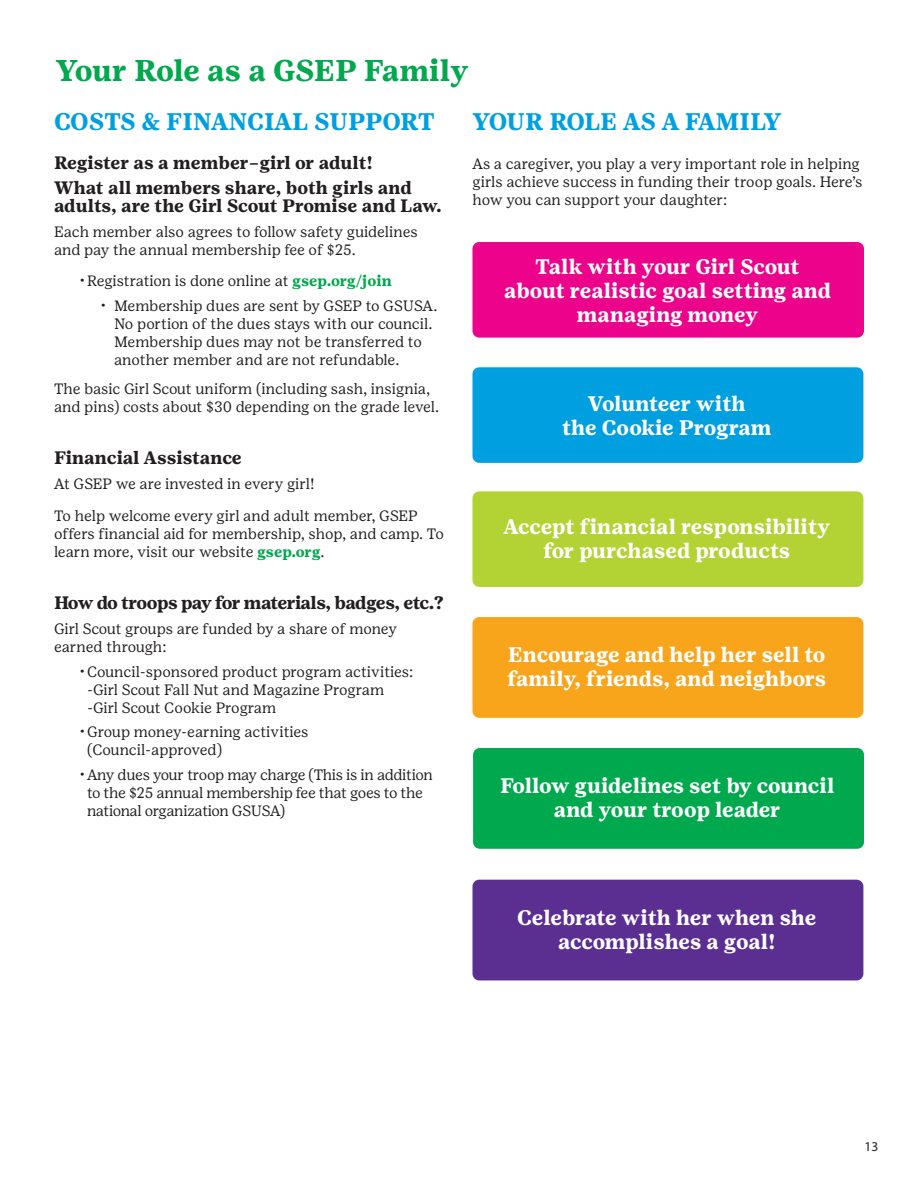
<style>
.page{position:relative;width:918px;height:1188px;background:#fff}
.page>*{position:absolute;margin:0;border:0;box-sizing:border-box;transform-origin:0 0}
.Section_Header{font:700 30px "Girl Scout Text";letter-spacing:-.02em;color:#00a84e}
.Sub-Section_Head{font:700 24px "Girl Scout Text";color:#009fdf}
.Body{font:700 24px "Girl Scout Text";letter-spacing:-.025em;color:#009fdf}
.Sub-Section_Head-2{font:700 21px/24px "Girl Scout Text";color:#fff;text-align:center}
.Body-2{font:700 18px/18px "Girl Scout Text";color:#231f20}
.Sub-Head{font:700 18px "Girl Scout Text";color:#231f20}
.Sub-Head-2{font:700 18px "Girl Scout Text";letter-spacing:-.02em;color:#231f20}
.Body-3{font:15px/18px "Girl Scout Text";color:#231f20}
.bullets{font:15px/18px "Girl Scout Text";letter-spacing:-.015em;color:#231f20}
.t1{font:13.5px "Myriad Pro";color:#231f20}
.s1{font-weight:700;color:#00a84e}
</style>
<div class="page">
<div style="left:472px;top:242px;width:392px;height:96px;background:#ed028c;border-radius:7px"></div>
<div style="left:472px;top:617px;width:391px;height:101px;background:#f9a51b;border-radius:7px"></div>
<div style="left:473px;top:748px;width:391px;height:101px;background:#00a84e;border-radius:7px"></div>
<div style="left:472px;top:367px;width:391px;height:96px;background:#009fdf;border-radius:7px"></div>
<div style="left:472px;top:491px;width:391px;height:96px;background:#b3d234;border-radius:7px"></div>
<div style="left:472px;top:880px;width:391px;height:100px;background:#5b2e91;border-radius:7px"></div>
<p class="Section_Header" style="left:56px;top:53px;width:414px">Your Role as a GSEP Family</p>
<p class="Sub-Section_Head" style="left:54px;top:107px;width:382px">COSTS &amp; FINANCIAL SUPPORT</p>
<p class="Sub-Head" style="left:54px;top:152px;width:320px">Register as a member–girl or adult!</p>
<p class="Body-2" style="left:54px;top:179px;width:389px">What all members share, both girls and adults, are the Girl Scout Promise and Law.</p>
<p class="Body-3" style="left:54px;top:222px;width:365px">Each member also agrees to follow safety guidelines and pay the annual membership fee of $25.</p>
<p class="bullets" style="left:80px;top:272px;width:314px">•Registration is done online at <span class="s1">gsep.org/join</span></p>
<p class="bullets" style="left:114px;top:297px;width:325px;text-indent:-14px">• Membership dues are sent by GSEP to GSUSA.<br>No portion of the dues stays with our council.<br>Membership dues may not be transferred to another member and are not refundable.</p>
<p class="Body-3" style="left:54px;top:379px;width:387px">The basic Girl Scout uniform (including sash, insignia, and pins) costs about $30 depending on the grade level.</p>
<p class="Sub-Head" style="left:54px;top:447px;width:189px">Financial Assistance</p>
<p class="Body-3" style="left:54px;top:475px;width:262px">At GSEP we are invested in every girl!</p>
<p class="Body-3" style="left:54px;top:506px;width:391px">To help welcome every girl and adult member, GSEP offers financial aid for membership, shop, and camp. To learn more, visit our website <span class="s1">gsep.org</span>.</p>
<p class="Sub-Head-2" style="left:54px;top:592px;width:391px">How do troops pay for materials, badges, etc.?</p>
<p class="Body-3" style="left:54px;top:619px;width:345px">Girl Scout groups are funded by a share of money earned through:</p>
<p class="bullets" style="left:87px;top:662px;width:328px;text-indent:-8px">•Council-sponsored product program activities: -Girl Scout Fall Nut and Magazine Program -Girl Scout Cookie Program</p>
<p class="bullets" style="left:87px;top:723px;width:223px;text-indent:-8px">•Group money-earning activities (Council-approved)</p>
<p class="bullets" style="left:87px;top:766px;width:347px;text-indent:-8px">•Any dues your troop may charge (This is in addition to the $25 annual membership fee that goes to the national organization GSUSA)</p>
<p class="Body" style="left:472px;top:107px;width:311px">YOUR ROLE AS A FAMILY</p>
<p class="Body-3" style="left:472px;top:154px;width:391px">As a caregiver, you play a very important role in helping girls achieve success in funding their troop goals. Here’s how you can support your daughter:</p>
<p class="Sub-Section_Head-2" style="left:504px;top:255px;width:329px">Talk with your Girl Scout about realistic goal setting and managing money</p>
<p class="Sub-Section_Head-2" style="left:562px;top:391px;width:211px">Volunteer with<br>the Cookie Program</p>
<p class="Sub-Section_Head-2" style="left:503px;top:515px;width:328px">Accept financial responsibility for purchased products</p>
<p class="Sub-Section_Head-2" style="left:507px;top:643px;width:320px;text-align:left">Encourage and help her sell to family, friends, and neighbors</p>
<p class="Sub-Section_Head-2" style="left:500px;top:774px;width:336px">Follow guidelines set by council and your troop leader</p>
<p class="Sub-Section_Head-2" style="left:517px;top:906px;width:301px">Celebrate with her when she accomplishes a goal!</p>
<p class="t1" style="left:864px;top:1138px;width:15px">13</p>
</div>
